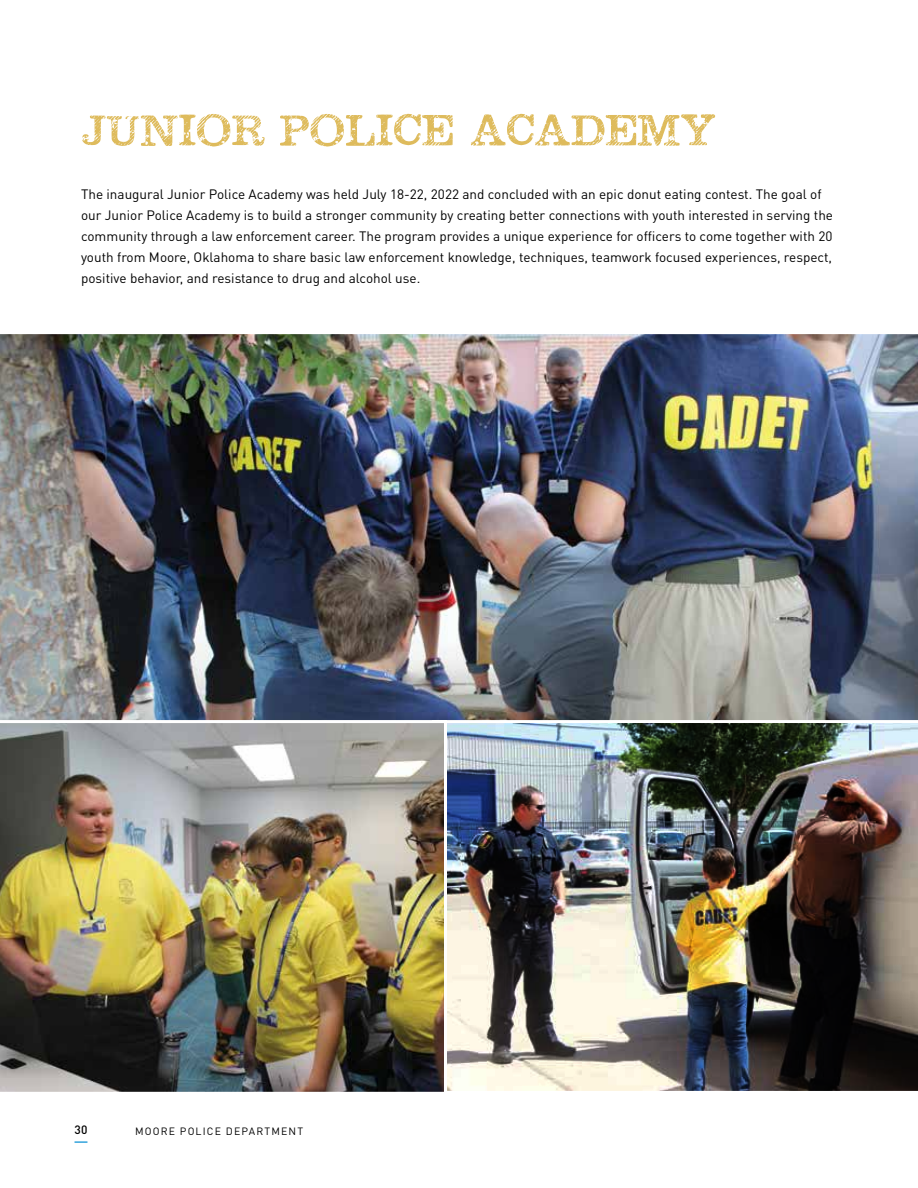
<style>
.page{position:relative;width:918px;height:1188px;background:#fff}
.page>*{position:absolute;margin:0;border:0;box-sizing:border-box;transform-origin:0 0}
.t1{font:54px "Megeon Grunge";letter-spacing:.01em;color:#debb5c}
.t2{font:13.5px/21px "DIN Pro";color:#000}
.t3{font:500 12px "DIN Pro";color:#000}
.t4{font:10.5px "DIN Pro";letter-spacing:.11em;color:#000}
</style>
<div class="page">
<img style="left:0;top:334px;width:918px;height:385px">
<img style="left:448px;top:719px;width:470px;height:372px">
<img style="left:0;top:719px;width:448px;height:373px">
<img style="left:894px;top:984px;width:24px;height:107px">
<svg style="left:75px;top:1141px;width:12px;height:2px"></svg>
<h1 class="t1" style="left:81px;top:101px;width:636px">JUNIOR POLICE ACADEMY</h1>
<p class="t2" style="left:81px;top:183px;width:754px">The inaugural Junior Police Academy was held July 18-22, 2022 and concluded with an epic donut eating contest. The goal of our Junior Police Academy is to build a stronger community by creating better connections with youth interested in serving the community through a law enforcement career. The program provides a unique experience for officers to come together with 20 youth from Moore, Oklahoma to share basic law enforcement knowledge, techniques, teamwork focused experiences, respect, positive behavior, and resistance to drug and alcohol use.</p>
<p class="t3" style="left:75px;top:1122px;width:14px">30</p>
<p class="t4" style="left:135px;top:1124px;width:170px">MOORE POLICE DEPARTMENT</p>
</div>
